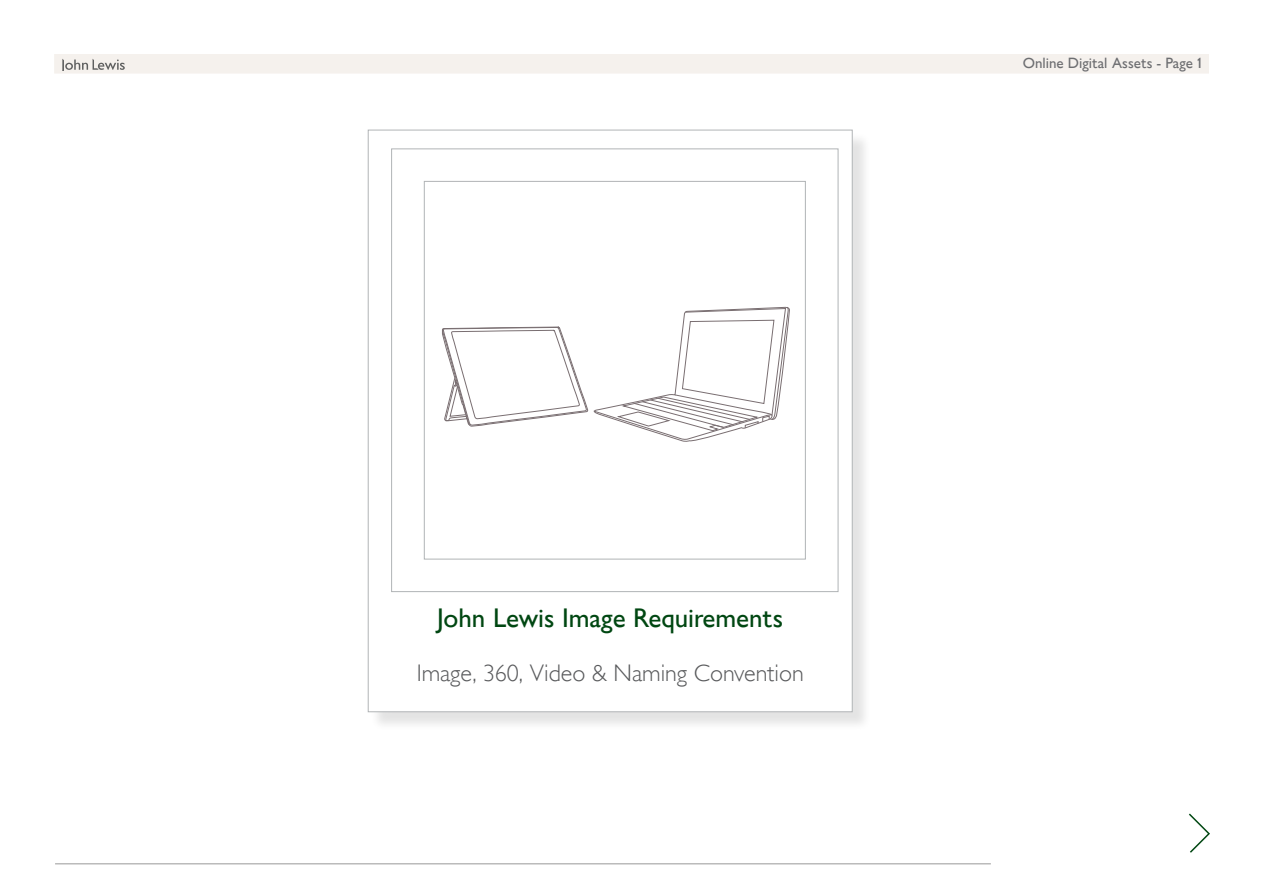
<style>
.page{position:relative;width:1263px;height:893px;background:#fff}
.page>*{position:absolute;margin:0;border:0;box-sizing:border-box;transform-origin:0 0}
.t1{font:27px "Gill Sansfor JL";color:#004712}
.t2{font:300 24px "Gill Sansfor JL";color:#58595b}
.t3{font:15px "Gill Sansfor JL";color:#6d6e71}
</style>
<div class="page">
<svg style="left:1189px;top:813px;width:21px;height:40px"></svg>
<hr style="left:55px;top:864px;width:936px;height:1px;background:#999">
<div style="left:54px;top:54px;width:1155px;height:20px;background:#f5f1ed"></div>
<div style="left:370px;top:131px;width:501px;height:600px;background:#000;opacity:.11"></div>
<div style="left:368px;top:130px;width:485px;height:582px;background:#fff;border:1px solid #b1b4b6"></div>
<svg style="left:594px;top:307px;width:196px;height:135px"></svg>
<svg style="left:442px;top:326px;width:146px;height:101px"></svg>
<div style="left:424px;top:181px;width:382px;height:378px;border:1px solid #b1b4b6"></div>
<p class="t1" style="left:437px;top:602px;width:347px">John Lewis Image Requirements</p>
<p class="t2" style="left:417px;top:659px;width:388px">Image, 360, Video &amp; Naming Convention</p>
<p class="t3" style="left:1023px;top:55px;width:182px">Online Digital Assets - Page 1</p>
</div>
